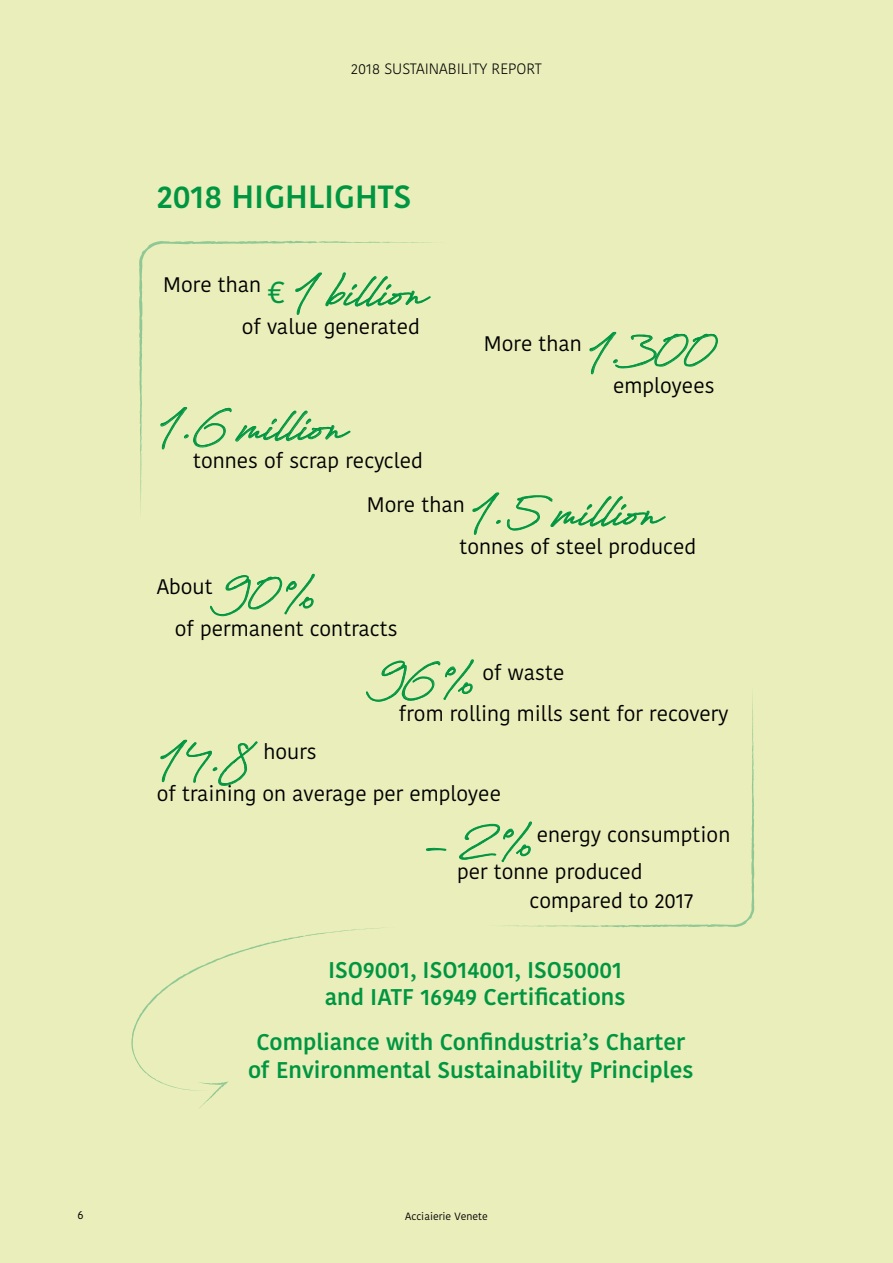
<style>
.page{position:relative;width:893px;height:1263px;background:#eaeeba}
.page>*{position:absolute;margin:0;border:0;box-sizing:border-box;transform-origin:0 0}
.t1{font:43.95px "Antro Vectra Bolder";color:#009641}
.t2{font:600 32.1px "Kohinoor Bangla";color:#009641}
.t3{font:600 22.65px/27.3px "Kohinoor Bangla";color:#009641}
.t4{font:21px/42px "Kohinoor Bangla";color:#000;text-align:right}
.t5{font:300 15px "Kohinoor Bangla";color:#000}
.t6{font:12px "Kohinoor Bangla";color:#000}
.t7{font:10.5px "Kohinoor Bangla";color:#000}
.s1{font-size:30.75px;color:#009641}
.s2{font-family:"Antro Vectra Bolder";font-size:43.95px;color:#009641}
</style>
<div class="page">
<svg style="left:589px;top:331px;width:129px;height:44px"></svg>
<svg style="left:472px;top:492px;width:29px;height:43px"></svg>
<svg style="left:507px;top:495px;width:159px;height:36px"></svg>
<svg style="left:210px;top:573px;width:105px;height:44px"></svg>
<svg style="left:366px;top:659px;width:108px;height:43px"></svg>
<svg style="left:160px;top:739px;width:98px;height:47px"></svg>
<svg style="left:426px;top:848px;width:21px;height:3px"></svg>
<svg style="left:459px;top:824px;width:29px;height:36px"></svg>
<svg style="left:139px;top:241px;width:297px;height:271px"></svg>
<svg style="left:223px;top:241px;width:7px;height:2px"></svg>
<svg style="left:238px;top:241px;width:8px;height:2px"></svg>
<svg style="left:311px;top:242px;width:14px;height:1px"></svg>
<svg style="left:294px;top:241px;width:11px;height:2px"></svg>
<svg style="left:190px;top:241px;width:9px;height:3px"></svg>
<svg style="left:488px;top:695px;width:266px;height:232px"></svg>
<svg style="left:594px;top:926px;width:46px;height:2px"></svg>
<svg style="left:752px;top:835px;width:2px;height:7px"></svg>
<svg style="left:131px;top:927px;width:253px;height:181px"></svg>
<p class="t5" style="left:351px;top:58px;width:192px">2018 SUSTAINABILITY REPORT</p>
<h2 class="t2" style="left:157px;top:170px;width:256px">2018 HIGHLIGHTS</h2>
<p class="t4" style="left:163px;top:263px;width:264px">More than <span class="s1">€</span> <span class="s2">1 billion </span>of value generated</p>
<p class="t4" style="left:484px;top:322px;width:232px">More than <span class="s2">1.300 </span>employees</p>
<h1 class="t1" style="left:157px;top:397px;width:191px">1.6 million</h1>
<p class="t4" style="left:193px;top:439px;width:231px">tonnes of scrap recycled</p>
<h1 class="t1" style="left:367px;top:482px;width:296px"><sup>More</sup> <sup>than</sup> 1.5 million</h1>
<p class="t4" style="left:459px;top:525px;width:238px">tonnes of steel produced</p>
<p class="t4" style="left:157px;top:565px;width:164px">About <span class="s2">90%</span></p>
<p class="t4" style="left:175px;top:607px;width:224px">of permanent contracts</p>
<p class="t4" style="left:375px;top:651px;width:191px"><span class="s2">96%</span> of waste</p>
<p class="t4" style="left:399px;top:693px;width:331px">from rolling mills sent for recovery</p>
<p class="t4" style="left:157px;top:730px;width:346px;text-align:left"><span class="s2">14.8</span> hours<br>of training on average per employee</p>
<p class="t4" style="left:457px;top:815px;width:275px;line-height:37.3px;text-align:left;text-indent:-36px"><span class="s2">- 2%</span>energy consumption per tonne produced</p>
<p class="t4" style="left:529px;top:879px;width:165px">compared to 2017</p>
<p class="t3" style="left:325px;top:955px;width:302px">ISO9001, ISO14001, ISO50001 and IATF 16949 Certifications</p>
<p class="t3" style="left:248px;top:1028px;width:447px;text-align:center">Compliance with Confindustria’s Charter of Environmental Sustainability Principles</p>
<p class="t6" style="left:78px;top:1205px;width:8px">6</p>
<p class="t7" style="left:405px;top:1208px;width:84px">Acciaierie Venete</p>
</div>
